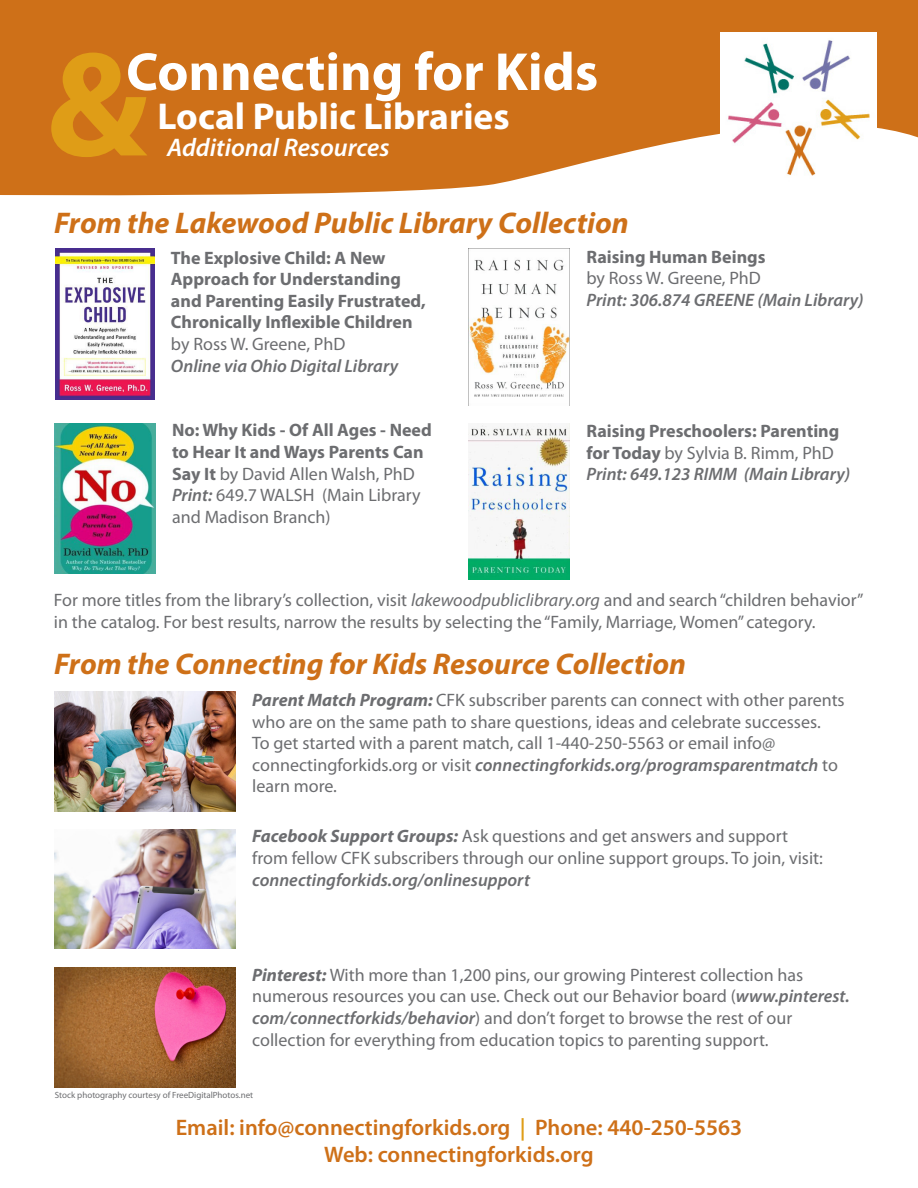
<style>
.page{position:relative;width:918px;height:1188px;background:#fff}
.page>*{position:absolute;margin:0;border:0;box-sizing:border-box;transform-origin:0 0}
.t1{font:700 150px "Myriad Pro";color:#df9d17}
.t2{font:700 54px "Myriad Pro";color:#fff}
.t3{font:700 37.5px "Myriad Pro";color:#fff}
.section_Head{font:italic 700 30px "Myriad Pro";color:#ce7018}
.t4{font:italic 600 25.5px "Myriad Pro";color:#fff}
.t5{font:600 22.5px "Myriad Pro";color:#ce7018}
.Additional_Info{font:18px/21.6px "Myriad Pro";color:#6c6d70}
.Additional_Info-2{font:700 18px/21.6px "Myriad Pro";color:#6c6d70}
.Additional_Info-3{font:italic 600 18px "Myriad Pro";color:#6c6d70}
.Additional_Info-4{font:9px "Myriad Pro";color:#6c6d70}
.s1{font-weight:400}
.s2{font-weight:600;font-style:italic}
.s3{font-style:italic}
.s4{font-weight:700;font-style:italic}
.s5{color:#df9d17}
</style>
<div class="page">
<svg style="left:0;top:0;width:918px;height:196px;background:#d27c2c"></svg>
<img style="left:720px;top:32px;width:157px;height:157px">
<img style="left:54px;top:692px;width:181px;height:119px">
<img style="left:54px;top:830px;width:182px;height:118px">
<img style="left:54px;top:968px;width:182px;height:119px">
<img style="left:56px;top:249px;width:98px;height:150px">
<img style="left:468px;top:249px;width:102px;height:157px">
<img style="left:468px;top:423px;width:102px;height:157px">
<img style="left:54px;top:423px;width:102px;height:151px">
<p class="t2" style="left:126px;top:37px;width:474px">Connecting for Kids</p>
<p class="t3" style="left:158px;top:92px;width:354px">Local Public Libraries</p>
<p class="t4" style="left:167px;top:131px;width:224px">Additional Resources</p>
<p class="t1" style="left:47px;top:7px;width:103px">&amp;</p>
<p class="section_Head" style="left:54px;top:203px;width:576px">From the Lakewood Public Library Collection</p>
<p class="Additional_Info-2" style="left:171px;top:246px;width:256px">The Explosive Child: A New<br>Approach for Understanding and Parenting Easily Frustrated,<br>Chronically Inflexible Children <span class="s1">by Ross W. Greene, PhD</span></p>
<p class="Additional_Info-3" style="left:171px;top:354px;width:229px">Online via Ohio Digital Library</p>
<p class="Additional_Info-2" style="left:172px;top:419px;width:261px">No: Why Kids - Of All Ages - Need to Hear It and Ways Parents Can<br>Say It <span class="s1">by David Allen Walsh, PhD</span></p>
<p class="Additional_Info" style="left:172px;top:484px;width:250px"><span class="s2">Print:</span> 649.7 WALSH (Main Library and Madison Branch)</p>
<p class="Additional_Info-2" style="left:586px;top:245px;width:181px">Raising Human Beings <span class="s1">by Ross W. Greene, PhD</span></p>
<p class="Additional_Info-3" style="left:586px;top:288px;width:279px">Print: 306.874 GREENE (Main Library)</p>
<p class="Additional_Info-2" style="left:586px;top:420px;width:254px">Raising Preschoolers: Parenting for Today <span class="s1">by Sylvia B. Rimm, PhD</span></p>
<p class="Additional_Info-3" style="left:586px;top:463px;width:265px">Print: 649.123 RIMM (Main Library)</p>
<p class="Additional_Info" style="left:54px;top:589px;width:811px">For more titles from the library’s collection, visit <span class="s3">lakewoodpubliclibrary.org</span> and and search “children behavior” in the catalog. For best results, narrow the results by selecting the “Family, Marriage, Women” category.</p>
<p class="section_Head" style="left:54px;top:644px;width:634px">From the Connecting for Kids Resource Collection</p>
<p class="Additional_Info" style="left:252px;top:689px;width:594px"><span class="s4">Parent Match Program:</span> CFK subscriber parents can connect with other parents who are on the same path to share questions, ideas and celebrate successes.<br>To get started with a parent match, call 1-440-250-5563 or email info@ connectingforkids.org or visit <span class="s2">connectingforkids.org/programsparentmatch</span> to learn more.</p>
<p class="Additional_Info" style="left:252px;top:825px;width:572px"><span class="s4">Facebook Support Groups:</span> Ask questions and get answers and support from fellow CFK subscribers through our online support groups. To join, visit: <span class="s2">connectingforkids.org/onlinesupport</span></p>
<p class="Additional_Info" style="left:252px;top:964px;width:599px"><span class="s4">Pinterest:</span> With more than 1,200 pins, our growing Pinterest collection has numerous resources you can use. Check out our Behavior board (<span class="s2">www.pinterest. com/connectforkids/behavior</span>) and don’t forget to browse the rest of our collection for everything from education topics to parenting support.</p>
<p class="Additional_Info-4" style="left:55px;top:1089px;width:200px">Stock photography courtesy of FreeDigitalPhotos.net</p>
<p class="t5" style="left:176px;top:1113px;width:568px">Email: info@connectingforkids.org <span class="s5">|</span> Phone: 440-250-5563</p>
<p class="t5" style="left:324px;top:1140px;width:271px">Web: connectingforkids.org</p>
</div>
